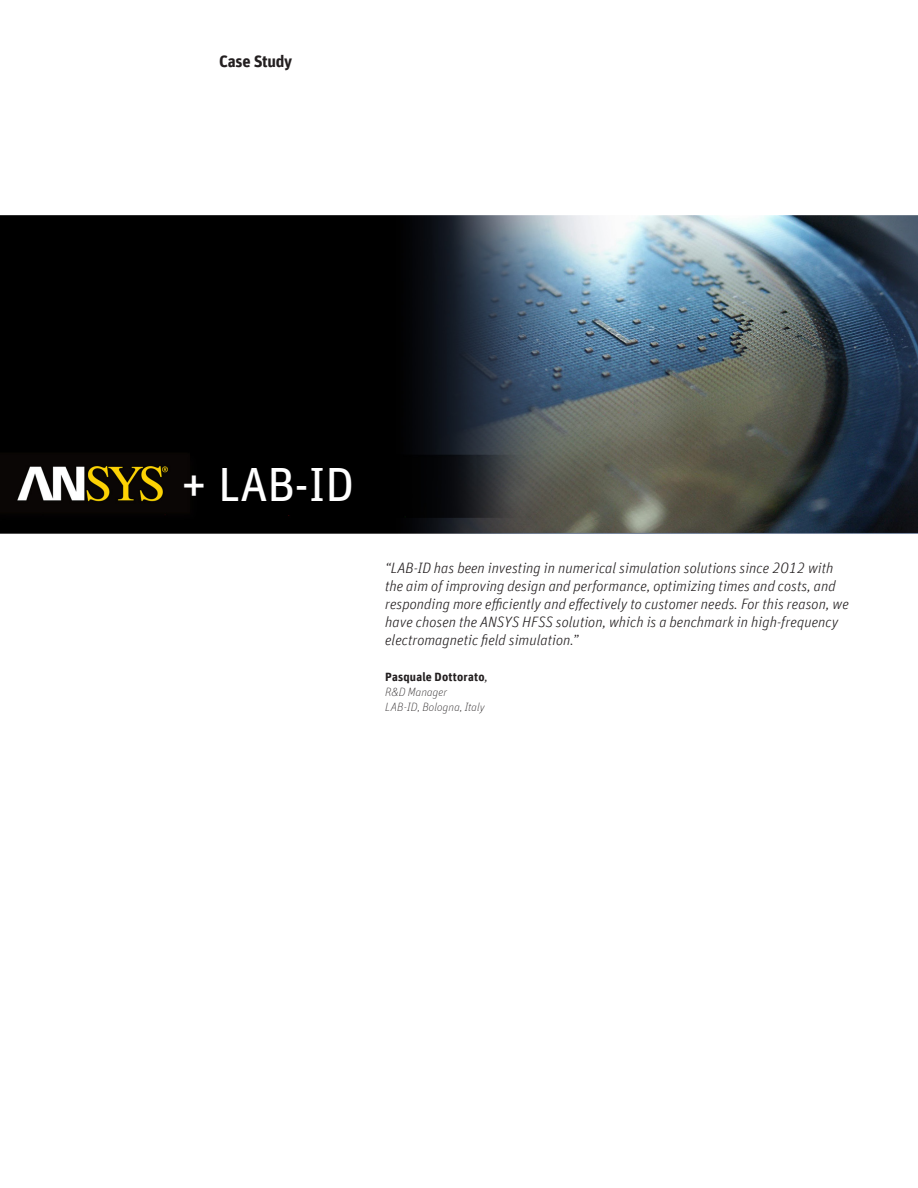
<style>
.page{position:relative;width:918px;height:1188px;background:#fff}
.page>*{position:absolute;margin:0;border:0;box-sizing:border-box;transform-origin:0 0}
.t1{font:48px "Unit Offc Pro";color:#fff}
.t2{font:700 16.5px "Unit Offc Pro";letter-spacing:-.015em;color:#231f20}
.t3{font:italic 300 15px/18px "Unit Offc Pro";color:#231f20}
.t4{font:italic 100 12px/15px "Unit Offc Pro";letter-spacing:.005em;color:#231f20}
.s1{font-weight:700;font-style:normal}
.s2{font-weight:300;font-size:15px}
</style>
<div class="page">
<img style="left:1px;top:215px;width:917px;height:319px">
<p class="t2" style="left:219px;top:49px;width:75px">Case Study</p>
<h1 class="t1" style="left:181px;top:451px;width:175px">+ LAB-ID</h1>
<p class="t3" style="left:385px;top:559px;width:465px">“LAB-ID has been investing in numerical simulation solutions since 2012 with the aim of improving design and performance, optimizing times and costs, and responding more efficiently and effectively to customer needs. For this reason, we have chosen the ANSYS HFSS solution, which is a benchmark in high-frequency electromagnetic field simulation.”</p>
<p class="t4" style="left:385px;top:670px;width:105px"><span class="s1">Pasquale Dottorato</span><span class="s2">,<br></span>R&amp;D Manager<br>LAB-ID, Bologna, Italy</p>
</div>
